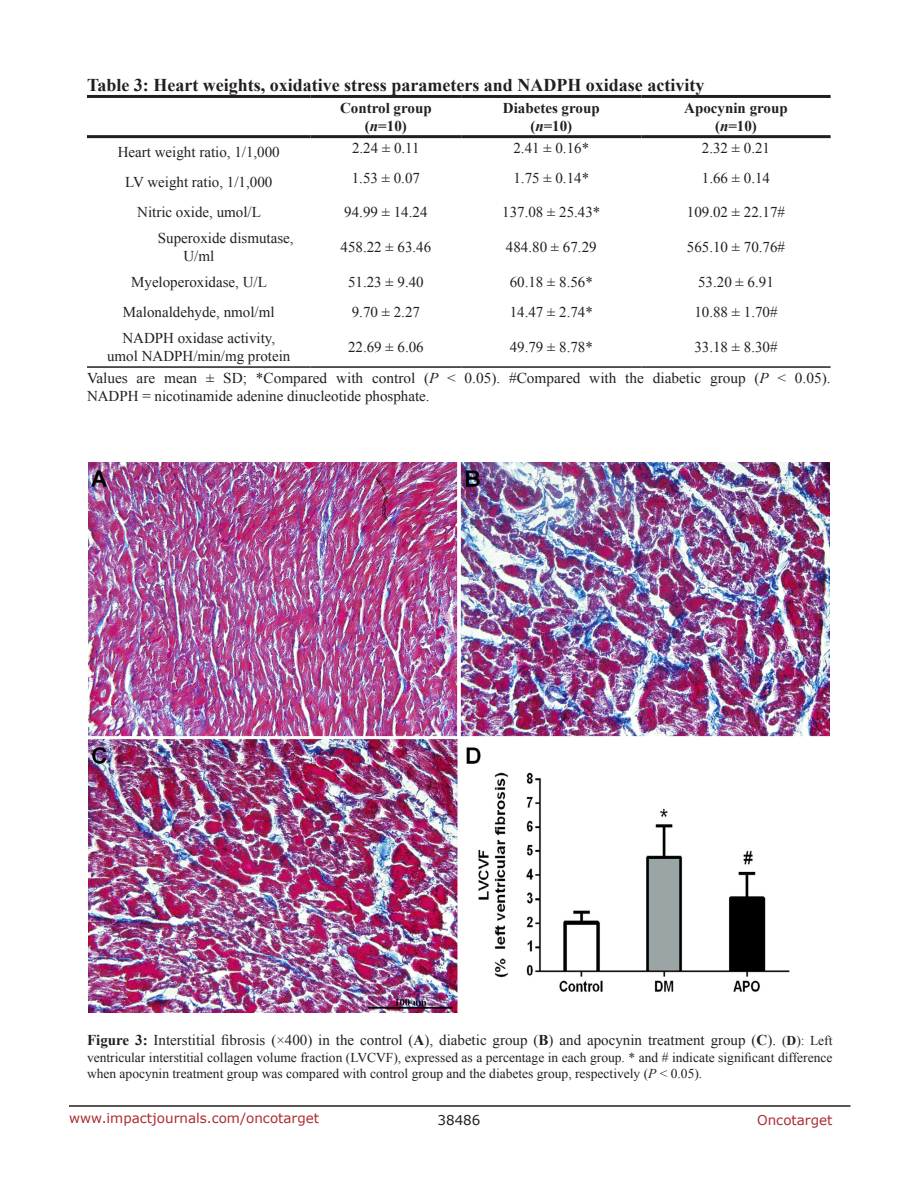
<style>
.page{position:relative;width:918px;height:1188px;background:#fff}
.page>*{position:absolute;margin:0;border:0;box-sizing:border-box;transform-origin:0 0}
.TableHeading{font:700 18px "Times New Roman";color:#231f20}
.TableText{font:15px/18px "Times New Roman";color:#231f20}
.FigureText{font:15px "Times New Roman";color:#231f20}
.TableText-2{font:700 15px "Times New Roman";color:#231f20}
.FigureText-2{font:13.5px/16.2px "Times New Roman";color:#231f20}
.t1{font:13.5px "Verdana";color:#ac2b31}
.t2{font:13.5px "Verdana";color:#231f20}
.s1{font-style:italic}
.s2{font-weight:700}
.s3{font-size:13.5px}
.s4{font-weight:700;font-size:13.5px}
</style>
<div class="page">
<hr style="left:69px;top:1105px;width:781px;height:2px;background:#231f20">
<hr style="left:87px;top:95px;width:224px;height:3px;background:#231f20">
<hr style="left:311px;top:95px;width:150px;height:3px;background:#231f20">
<hr style="left:461px;top:95px;width:180px;height:3px;background:#231f20">
<hr style="left:641px;top:95px;width:190px;height:3px;background:#231f20">
<hr style="left:87px;top:135px;width:224px;height:3px;background:#231f20">
<hr style="left:311px;top:135px;width:150px;height:3px;background:#231f20">
<hr style="left:461px;top:135px;width:180px;height:3px;background:#231f20">
<hr style="left:641px;top:135px;width:190px;height:3px;background:#231f20">
<hr style="left:87px;top:366px;width:224px;height:2px;background:#231f20">
<hr style="left:311px;top:366px;width:150px;height:2px;background:#231f20">
<hr style="left:461px;top:366px;width:180px;height:2px;background:#231f20">
<hr style="left:641px;top:366px;width:190px;height:2px;background:#231f20">
<img style="left:89px;top:463px;width:740px;height:549px">
<p class="TableHeading" style="left:87px;top:73px;width:619px">Table 3: Heart weights, oxidative stress parameters and NADPH oxidase activity</p>
<p class="TableText-2" style="left:340px;top:97px;width:93px">Control group</p>
<p class="TableText-2" style="left:365px;top:115px;width:43px">(<span class="s1">n</span>=10)</p>
<p class="TableText-2" style="left:503px;top:97px;width:98px">Diabetes group</p>
<p class="TableText-2" style="left:530px;top:115px;width:43px">(<span class="s1">n</span>=10)</p>
<p class="TableText-2" style="left:684px;top:97px;width:105px">Apocynin group</p>
<p class="TableText-2" style="left:715px;top:115px;width:43px">(<span class="s1">n</span>=10)</p>
<p class="TableText" style="left:118px;top:143px;width:164px">Heart weight ratio, 1/1,000</p>
<p class="TableText" style="left:352px;top:139px;width:69px">2.24 ± 0.11</p>
<p class="TableText" style="left:513px;top:139px;width:77px">2.41 ± 0.16*</p>
<p class="TableText" style="left:702px;top:139px;width:70px">2.32 ± 0.21</p>
<p class="TableText" style="left:125px;top:172px;width:149px">LV weight ratio, 1/1,000</p>
<p class="TableText" style="left:352px;top:169px;width:70px">1.53 ± 0.07</p>
<p class="TableText" style="left:513px;top:169px;width:77px">1.75 ± 0.14*</p>
<p class="TableText" style="left:702px;top:169px;width:70px">1.66 ± 0.14</p>
<p class="TableText" style="left:137px;top:202px;width:125px">Nitric oxide, umol/L</p>
<p class="TableText" style="left:344px;top:202px;width:85px">94.99 ± 14.24</p>
<p class="TableText" style="left:502px;top:202px;width:100px">137.08 ± 25.43*</p>
<p class="TableText" style="left:687px;top:202px;width:100px">109.02 ± 22.17#</p>
<p class="TableText" style="left:158px;top:229px;width:137px">Superoxide dismutase,</p>
<p class="TableText" style="left:183px;top:247px;width:32px">U/ml</p>
<p class="TableText" style="left:341px;top:238px;width:92px">458.22 ± 63.46</p>
<p class="TableText" style="left:506px;top:238px;width:92px">484.80 ± 67.29</p>
<p class="TableText" style="left:687px;top:238px;width:100px">565.10 ± 70.76#</p>
<p class="TableText" style="left:131px;top:273px;width:137px">Myeloperoxidase, U/L</p>
<p class="TableText" style="left:348px;top:273px;width:77px">51.23 ± 9.40</p>
<p class="TableText" style="left:510px;top:273px;width:85px">60.18 ± 8.56*</p>
<p class="TableText" style="left:698px;top:273px;width:77px">53.20 ± 6.91</p>
<p class="TableText" style="left:123px;top:303px;width:153px">Malonaldehyde, nmol/ml</p>
<p class="TableText" style="left:352px;top:303px;width:70px">9.70 ± 2.27</p>
<p class="TableText" style="left:510px;top:303px;width:85px">14.47 ± 2.74*</p>
<p class="TableText" style="left:694px;top:303px;width:85px">10.88 ± 1.70#</p>
<p class="TableText" style="left:122px;top:329px;width:154px">NADPH oxidase activity,</p>
<p class="TableText" style="left:107px;top:347px;width:185px">umol NADPH/min/mg protein</p>
<p class="TableText" style="left:348px;top:338px;width:77px">22.69 ± 6.06</p>
<p class="TableText" style="left:510px;top:338px;width:85px">49.79 ± 8.78*</p>
<p class="TableText" style="left:694px;top:338px;width:85px">33.18 ± 8.30#</p>
<p class="TableText" style="left:87px;top:369px;width:745px">Values are mean ± SD; *Compared with control (<span class="s1">P</span> &lt; 0.05). #Compared with the diabetic group (<span class="s1">P</span> &lt; 0.05).<br>NADPH = nicotinamide adenine dinucleotide phosphate.</p>
<p class="FigureText" style="left:87px;top:1030px;width:747px"><span class="s2">Figure 3:</span> Interstitial fibrosis (×400) in the control (<span class="s2">A</span>), diabetic group (<span class="s2">B</span>) and apocynin treatment group (<span class="s2">C</span>). <span class="s3">(</span><span class="s4">D</span><span class="s3">): Left</span></p>
<p class="FigureText-2" style="left:87px;top:1049px;width:747px">ventricular interstitial collagen volume fraction (LVCVF), expressed as a percentage in each group. * and # indicate significant difference when apocynin treatment group was compared with control group and the diabetes group, respectively (<span class="s1">P</span> &lt; 0.05).</p>
<p class="t1" style="left:69px;top:1109px;width:252px">www.impactjournals.com/oncotarget</p>
<p class="t2" style="left:438px;top:1111px;width:44px">38486</p>
<p class="t1" style="left:757px;top:1111px;width:77px">Oncotarget</p>
</div>
